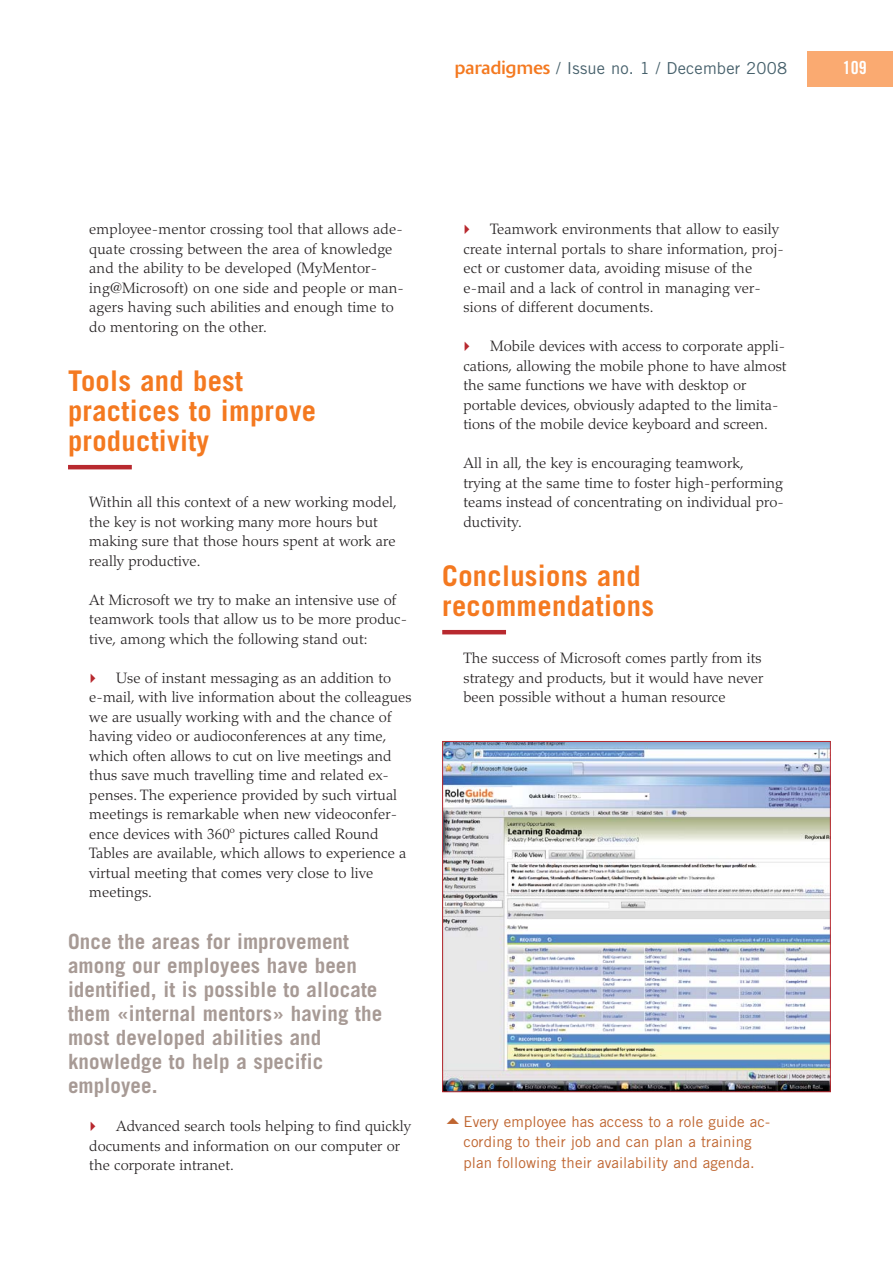
<style>
.page{position:relative;width:893px;height:1263px;background:#fff}
.page>*{position:absolute;margin:0;border:0;box-sizing:border-box;transform-origin:0 0}
.t1{font:700 28.5px/30px "Trade Gothic";letter-spacing:.01em;color:#f47920}
.t2{font:700 21px/24px "Trade Gothic";letter-spacing:.005em;color:#a79a95}
.t3{font:18px "Trade Gothic Bold Cond Twenty";color:#fff}
.t4{font:16.5px "Trade Gothic";letter-spacing:.01em;color:#47616c}
.t5{font:300 15px/19.5px "Palatino";letter-spacing:.005em;color:#231f20}
.t6{font:15px/20.2px "Trade Gothic";letter-spacing:.005em;color:#bf6530}
.s1{font-family:"Delta";font-size:18.75px;color:#f47920}
</style>
<div class="page">
<hr style="left:68px;top:465px;width:64px;height:4px;background:#b8292f">
<hr style="left:442px;top:630px;width:64px;height:4px;background:#b8292f">
<div style="left:808px;top:51px;width:85px;height:36px;background:#faaa71"></div>
<img style="left:444px;top:743px;width:385px;height:347px">
<div style="left:442px;top:741px;width:389px;height:351px;border:1px solid #b8292f"></div>
<p class="t4" style="left:455px;top:62px;width:334px"><span class="s1">paradigmes</span> / Issue no. 1 / December 2008</p>
<p class="t3" style="left:843px;top:61px;width:25px">109</p>
<p class="t5" style="left:89px;top:221px;width:316px">employee-mentor crossing tool that allows ade&shy;quate crossing between the area of knowledge and the ability to be developed (MyMentor&shy;ing@Microsoft) on one side and people or man&shy;agers having such abilities and enough time to do mentoring on the other.</p>
<h1 class="t1" style="left:68px;top:369px;width:250px">Tools and best practices to improve productivity</h1>
<p class="t5" style="left:89px;top:494px;width:309px">Within all this context of a new working model, the key is not working many more hours but making sure that those hours spent at work are really productive.</p>
<p class="t5" style="left:89px;top:591px;width:319px">At Microsoft we try to make an intensive use of teamwork tools that allow us to be more produc&shy;tive, among which the following stand out:</p>
<p class="t5" style="left:89px;top:669px;width:324px;text-indent:27px">Use of instant messaging as an addition to e-mail, with live information about the colleagues we are usually working with and the chance of having video or audioconferences at any time, which often allows to cut on live meetings and thus save much travelling time and related ex&shy;penses. The experience provided by such virtual meetings is remarkable when new videoconfer&shy;ence devices with 360º pictures called Round Tables are available, which allows to experience a virtual meeting that comes very close to live meetings.</p>
<h2 class="t2" style="left:68px;top:931px;width:316px">Once the areas for improvement among our employees have been identified, it is possible to allocate them «internal mentors» having the most developed abilities and knowledge to help a specific employee.</h2>
<p class="t5" style="left:89px;top:1118px;width:323px;text-indent:27px">Advanced search tools helping to find quickly documents and information on our computer or the corporate intranet.</p>
<p class="t5" style="left:463px;top:221px;width:322px;text-indent:27px">Teamwork environments that allow to easily create internal portals to share information, proj&shy;ect or customer data, avoiding misuse of the e-mail and a lack of control in managing ver&shy;sions of different documents.</p>
<p class="t5" style="left:463px;top:338px;width:325px;text-indent:27px">Mobile devices with access to corporate appli&shy;cations, allowing the mobile phone to have almost the same functions we have with desktop or portable devices, obviously adapted to the limita&shy;tions of the mobile device keyboard and screen.</p>
<p class="t5" style="left:463px;top:455px;width:322px">All in all, the key is encouraging teamwork, trying at the same time to foster high-performing teams instead of concentrating on individual pro&shy;ductivity.</p>
<h1 class="t1" style="left:442px;top:564px;width:213px">Conclusions and recommendations</h1>
<p class="t5" style="left:463px;top:650px;width:301px;text-align:justify">The success of Microsoft comes partly from its strategy and products, but it would have never been possible without a human resource</p>
<p class="t6" style="left:463px;top:1113px;width:308px">Every employee has access to a role guide ac&shy;cording to their job and can plan a training plan following their availability and agenda.</p>
</div>
